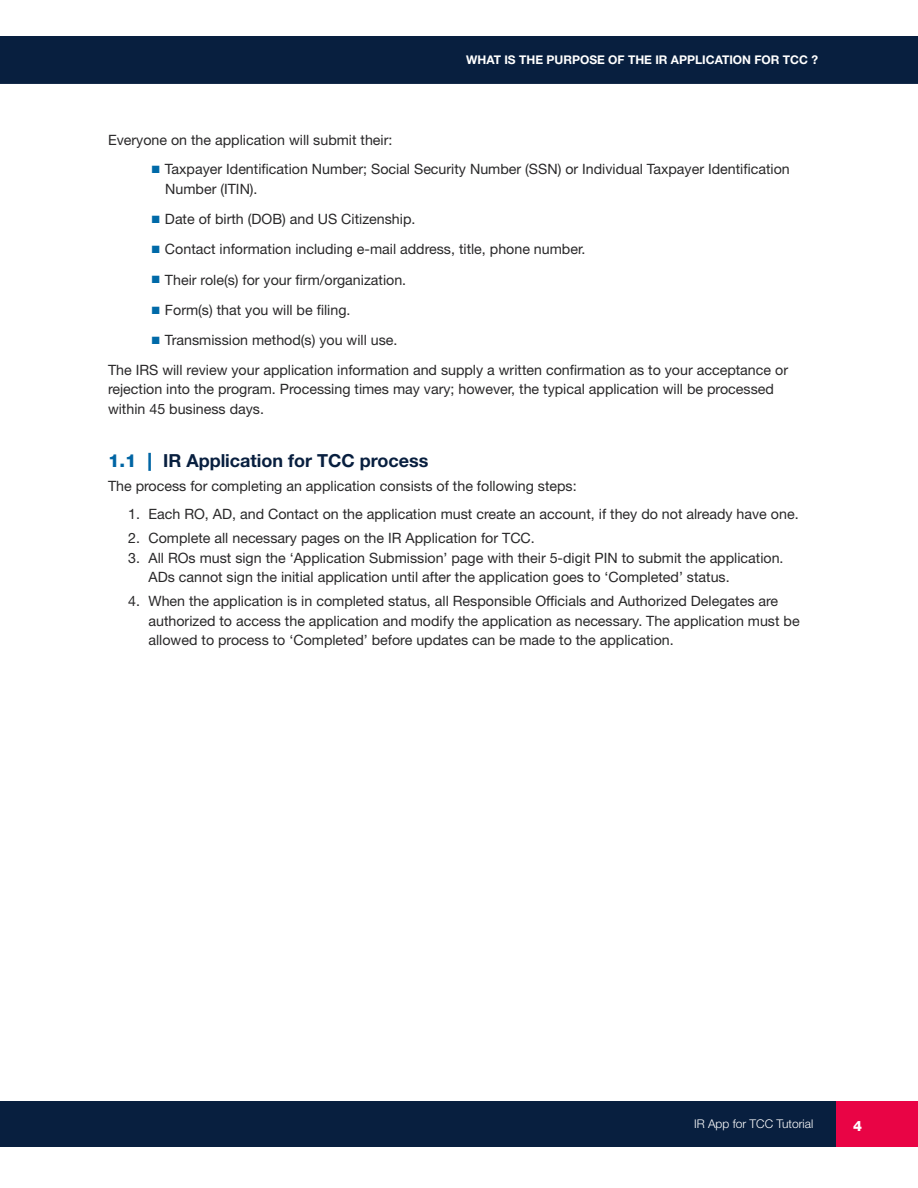
<style>
.page{position:relative;width:918px;height:1188px;background:#fff}
.page>*{position:absolute;margin:0;border:0;box-sizing:border-box;transform-origin:0 0}
.X_x_-_h4_subheading{font:700 18px "Helvetica Neue LT Std";color:#081f3f}
.bullets_numbers{font:14.25px/19.5px "Helvetica Neue LT Std";color:#292829}
.body{font:14.25px/19.5px "Helvetica Neue LT Std";color:#292829}
.bullets{font:14.25px/19.5px "Helvetica Neue LT Std";color:#292829}
.t1{font:800 14.25px "Helvetica Neue LT Std";color:#fff}
.t2{font:700 12px "Helvetica Neue LT Std";color:#fff}
.t3{font:300 12px "Helvetica Neue LT Std";color:#fff}
.s1{color:#006aa8}
.s2{font-weight:800;color:#0065a4}
</style>
<div class="page">
<div style="left:0;top:37px;width:918px;height:45px;background:#081f3f"></div>
<div style="left:0;top:1101px;width:864px;height:46px;background:#081f3f"></div>
<div style="left:0;top:76px;width:918px;height:8px;background:#081f3f"></div>
<div style="left:836px;top:1101px;width:82px;height:46px;background:#e90445"></div>
<p class="t2" style="left:466px;top:52px;width:20px">WHAT</p>
<p class="t2" style="left:504px;top:52px;width:24px">IS THE</p>
<p class="t2" style="left:546px;top:52px;width:10px">PURPOSE</p>
<p class="t2" style="left:608px;top:52px;width:29px">OF THE</p>
<p class="t2" style="left:655px;top:52px;width:32px">IR APPLICATION</p>
<p class="t2" style="left:754px;top:52px;width:9px">FOR</p>
<p class="t2" style="left:783px;top:52px;width:37px">TCC ?</p>
<p class="body" style="left:108px;top:130px;width:286px">Everyone on the application will submit their:</p>
<p class="bullets" style="left:165px;top:159px;width:626px;text-indent:-14px"><span class="s1">■</span> Taxpayer Identification Number; Social Security Number (SSN) or Individual Taxpayer Identification<br>Number (ITIN).</p>
<p class="bullets" style="left:152px;top:209px;width:265px"><span class="s1">■</span> Date of birth (DOB) and US Citizenship.</p>
<p class="bullets" style="left:152px;top:239px;width:435px"><span class="s1">■</span> Contact information including e-mail address, title, phone number.</p>
<p class="bullets" style="left:152px;top:270px;width:256px"><span class="s1">■</span> Their role(s) for your firm/organization.</p>
<p class="bullets" style="left:152px;top:300px;width:200px"><span class="s1">■</span> Form(s) that you will be filing.</p>
<p class="bullets" style="left:152px;top:330px;width:247px"><span class="s1">■</span> Transmission method(s) you will use.</p>
<p class="body" style="left:108px;top:360px;width:682px">The IRS will review your application information and supply a written confirmation as to your acceptance or rejection into the program. Processing times may vary; however, the typical application will be processed within 45 business days.</p>
<h4 class="X_x_-_h4_subheading" style="left:108px;top:450px;width:322px"><span class="s2">1.1 |</span> IR APPLICATION FOR TCC PROCESS</h4>
<p class="body" style="left:108px;top:476px;width:470px">The process for completing an application consists of the following steps:</p>
<p class="bullets_numbers" style="left:128px;top:504px;width:672px">1. Each RO, AD, and Contact on the application must create an account, if they do not already have one.</p>
<p class="bullets_numbers" style="left:128px;top:528px;width:408px">2. Complete all necessary pages on the IR Application for TCC.</p>
<p class="bullets_numbers" style="left:148px;top:548px;width:637px;text-indent:-20px">3. All ROs must sign the ‘Application Submission’ page with their 5-digit PIN to submit the application.<br>ADs cannot sign the initial application until after the application goes to ‘Completed’ status.</p>
<p class="bullets_numbers" style="left:148px;top:591px;width:653px;text-indent:-20px">4. When the application is in completed status, all Responsible Officials and Authorized Delegates are authorized to access the application and modify the application as necessary. The application must be allowed to process to ‘Completed’ before updates can be made to the application.</p>
<p class="t3" style="left:694px;top:1116px;width:121px">IR App for TCC Tutorial</p>
<p class="t1" style="left:853px;top:1118px;width:10px">4</p>
</div>
